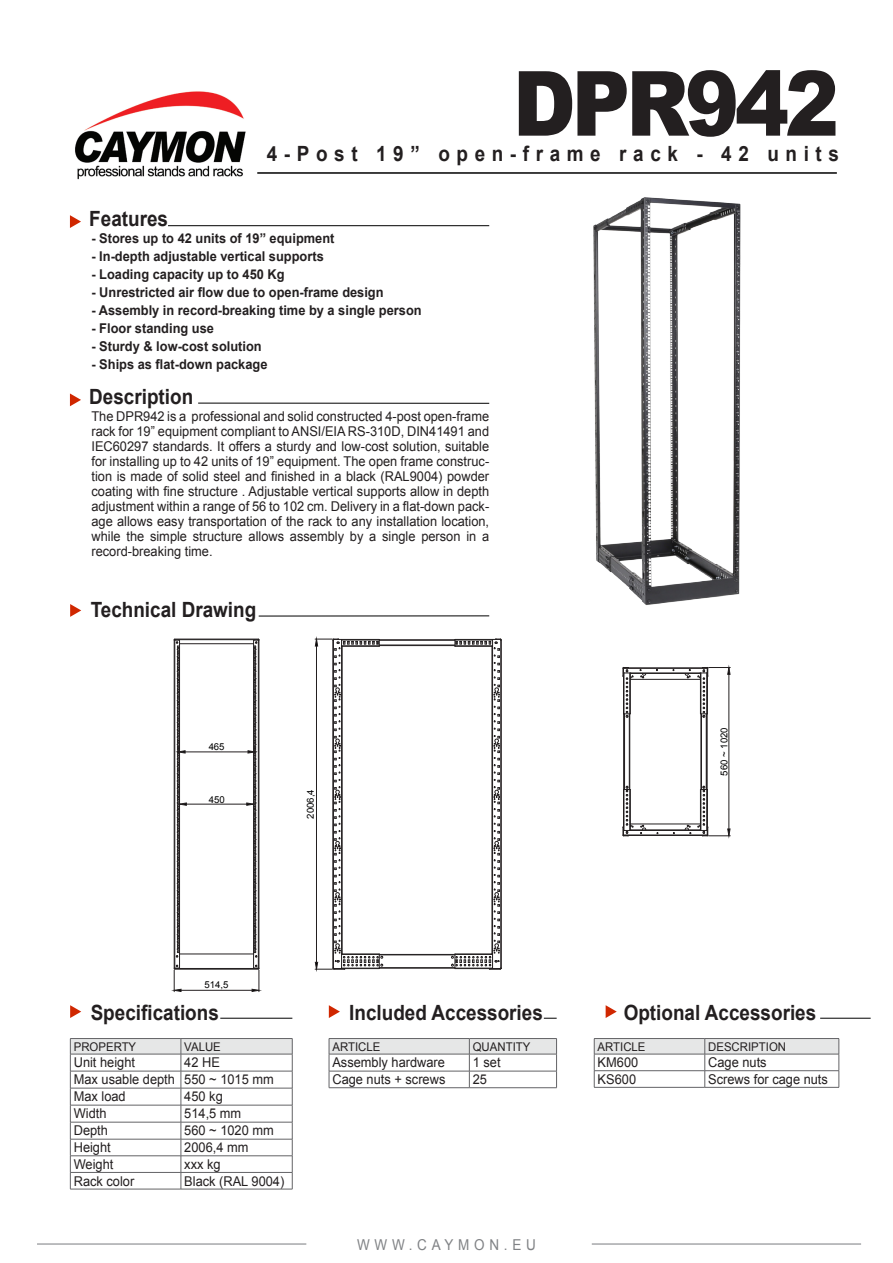
<style>
.page{position:relative;width:893px;height:1263px;background:#fff}
.page>*{position:absolute;margin:0;border:0;box-sizing:border-box;transform-origin:0 0}
.t1{font:900 90px "Arial";letter-spacing:-.05em;color:#231f20;scale:.9 1}
.t2{font:700 21px "Arial";color:#231f20;scale:.9 1}
.t3{font:700 21px "Arial";letter-spacing:.35em;color:#231f20;scale:.9 1}
.t4{font:15px "Arial";letter-spacing:.35em;color:#808285;scale:.9 1}
.t5{font:13.5px/15px "Arial";color:#231f20;text-align:justify;scale:.95 1}
.t6{font:700 13.5px "Arial";color:#231f20;scale:.95 1}
.t7{font:12px "Arial";color:#231f20;scale:.95 1}
.t8{font:9.6px "Arial";color:#000}
</style>
<div class="page">
<hr style="left:257px;top:172px;width:580px;height:2px;background:#000">
<hr style="left:168px;top:225px;width:321px;height:1px;background:#000">
<hr style="left:592px;top:1244px;width:269px;height:1px;background:#7a7c7f">
<hr style="left:37px;top:1244px;width:269px;height:1px;background:#7a7c7f">
<svg style="left:70px;top:215px;width:11px;height:13px"></svg>
<img style="left:75px;top:91px;width:171px;height:89px">
<hr style="left:259px;top:616px;width:230px;height:1px;background:#000">
<svg style="left:70px;top:604px;width:11px;height:13px"></svg>
<svg style="left:606px;top:1005px;width:11px;height:13px"></svg>
<svg style="left:70px;top:393px;width:11px;height:13px"></svg>
<hr style="left:198px;top:403px;width:291px;height:1px;background:#000">
<hr style="left:820px;top:1018px;width:51px;height:1px;background:#000">
<svg style="left:329px;top:1005px;width:11px;height:13px"></svg>
<svg style="left:544px;top:1018px;width:13px;height:1px"></svg>
<svg style="left:70px;top:1005px;width:11px;height:13px"></svg>
<hr style="left:220px;top:1018px;width:72px;height:1px;background:#000">
<svg style="left:594px;top:1038px;width:246px;height:49px"></svg>
<hr style="left:594px;top:1087px;width:111px;height:1px;background:#636366">
<hr style="left:705px;top:1087px;width:134px;height:1px;background:#636366">
<svg style="left:70px;top:1038px;width:223px;height:151px"></svg>
<hr style="left:70px;top:1189px;width:111px;height:1px;background:#636366">
<hr style="left:181px;top:1189px;width:111px;height:1px;background:#636366">
<svg style="left:329px;top:1038px;width:228px;height:49px"></svg>
<hr style="left:329px;top:1087px;width:140px;height:1px;background:#636366">
<hr style="left:469px;top:1087px;width:88px;height:1px;background:#636366">
<img style="left:593px;top:197px;width:148px;height:408px">
<hr style="left:175px;top:639px;width:83px;height:1px;background:#231f20">
<hr style="left:180px;top:643px;width:74px;height:1px;background:#231f20">
<hr style="left:174px;top:639px;width:1px;height:329px;background:#231f20">
<hr style="left:175px;top:640px;width:1px;height:328px;background:#231f20">
<hr style="left:179px;top:641px;width:1px;height:326px;background:#231f20">
<hr style="left:253px;top:641px;width:1px;height:326px;background:#231f20">
<hr style="left:258px;top:640px;width:1px;height:328px;background:#231f20">
<hr style="left:259px;top:639px;width:1px;height:329px;background:#231f20">
<hr style="left:180px;top:954px;width:74px;height:1px;background:#231f20">
<hr style="left:175px;top:968px;width:83px;height:1px;background:#231f20">
<hr style="left:175px;top:969px;width:83px;height:1px;background:#231f20">
<hr style="left:379px;top:639px;width:76px;height:1px;background:#231f20">
<hr style="left:379px;top:640px;width:76px;height:1px;background:#231f20">
<hr style="left:379px;top:645px;width:76px;height:1px;background:#231f20">
<hr style="left:342px;top:954px;width:151px;height:1px;background:#231f20">
<hr style="left:379px;top:955px;width:76px;height:1px;background:#231f20">
<hr style="left:379px;top:967px;width:76px;height:1px;background:#231f20">
<hr style="left:379px;top:968px;width:114px;height:1px;background:#231f20">
<hr style="left:181px;top:990px;width:71px;height:1px;background:#231f20">
<svg style="left:173px;top:965px;width:9px;height:27px"></svg>
<svg style="left:251px;top:965px;width:9px;height:27px"></svg>
<hr style="left:186px;top:804px;width:61px;height:1px;background:#231f20">
<hr style="left:185px;top:752px;width:63px;height:1px;background:#231f20">
<svg style="left:174px;top:639px;width:13px;height:318px"></svg>
<svg style="left:246px;top:639px;width:14px;height:318px"></svg>
<svg style="left:451px;top:639px;width:51px;height:331px"></svg>
<svg style="left:315px;top:638px;width:68px;height:332px"></svg>
<hr style="left:623px;top:835px;width:84px;height:1px;background:#231f20">
<hr style="left:631px;top:830px;width:69px;height:1px;background:#231f20">
<hr style="left:630px;top:824px;width:70px;height:1px;background:#231f20">
<hr style="left:707px;top:714px;width:1px;height:75px;background:#231f20">
<hr style="left:706px;top:714px;width:1px;height:75px;background:#231f20">
<hr style="left:701px;top:673px;width:1px;height:157px;background:#231f20">
<hr style="left:629px;top:714px;width:1px;height:75px;background:#231f20">
<hr style="left:624px;top:714px;width:1px;height:75px;background:#231f20">
<hr style="left:623px;top:714px;width:1px;height:75px;background:#231f20">
<hr style="left:630px;top:679px;width:70px;height:1px;background:#231f20">
<hr style="left:624px;top:673px;width:83px;height:1px;background:#231f20">
<hr style="left:623px;top:668px;width:84px;height:1px;background:#231f20">
<svg style="left:685px;top:825px;width:6px;height:9px"></svg>
<svg style="left:640px;top:825px;width:6px;height:9px"></svg>
<svg style="left:623px;top:786px;width:10px;height:49px"></svg>
<svg style="left:685px;top:669px;width:6px;height:9px"></svg>
<svg style="left:640px;top:669px;width:6px;height:9px"></svg>
<svg style="left:623px;top:667px;width:10px;height:50px"></svg>
<hr style="left:729px;top:674px;width:1px;height:155px;background:#231f20">
<svg style="left:697px;top:667px;width:34px;height:50px"></svg>
<svg style="left:697px;top:786px;width:34px;height:50px"></svg>
<p class="t1" style="left:513px;top:38px;width:364px">DPR942</p>
<h2 class="t2" style="left:89px;top:203px;width:89px">Features</h2>
<p class="t3" style="left:267px;top:139px;width:637px">4-Post 19” open-frame rack - 42 units</p>
<p class="t6" style="left:91px;top:229px;width:257px">- Stores up to 42 units of 19” equipment</p>
<p class="t6" style="left:91px;top:247px;width:246px">- In-depth adjustable vertical supports</p>
<p class="t6" style="left:91px;top:265px;width:205px">- Loading capacity up to 450 Kg</p>
<p class="t6" style="left:91px;top:283px;width:309px">- Unrestricted air flow due to open-frame design</p>
<p class="t6" style="left:91px;top:301px;width:349px">- Assembly in record-breaking time by a single person</p>
<p class="t6" style="left:91px;top:319px;width:131px">- Floor standing use</p>
<p class="t6" style="left:91px;top:337px;width:181px">- Sturdy &amp; low-cost solution</p>
<p class="t6" style="left:91px;top:355px;width:187px">- Ships as flat-down package</p>
<p class="t5" style="left:91px;top:409px;width:420px">The DPR942 is a professional and solid constructed 4-post open-frame rack for 19” equipment compliant to ANSI/EIA RS-310D, DIN41491 and IEC60297 standards. It offers a sturdy and low-cost solution, suitable for installing up to 42 units of 19” equipment. The open frame construc&shy;tion is made of solid steel and finished in a black (RAL9004) powder coating with fine structure . Adjustable vertical supports allow in depth adjustment within a range of 56 to 102 cm. Delivery in a flat-down pack&shy;age allows easy transportation of the rack to any installation location, while the simple structure allows assembly by a single person in a record-breaking time.</p>
<h2 class="t2" style="left:89px;top:382px;width:117px">Description</h2>
<h2 class="t2" style="left:91px;top:594px;width:185px">Technical Drawing</h2>
<p class="t8" style="left:209px;top:740px;width:17px">465</p>
<p class="t8" style="left:209px;top:793px;width:17px">450</p>
<p class="t8" style="left:304px;top:819px;width:31px;rotate:-90deg">2006,4</p>
<p class="t8" style="left:717px;top:776px;width:50px;rotate:-90deg">560 ~ 1020</p>
<p class="t8" style="left:205px;top:978px;width:25px">514,5</p>
<h2 class="t2" style="left:91px;top:998px;width:144px">Specifications</h2>
<h2 class="t2" style="left:349px;top:998px;width:217px">Included Accessories</h2>
<p class="t7" style="left:74px;top:1038px;width:67px">PROPERTY</p>
<p class="t7" style="left:184px;top:1038px;width:40px">VALUE</p>
<p class="t5" style="left:74px;top:1055px;width:66px">Unit height</p>
<p class="t5" style="left:184px;top:1055px;width:39px">42 HE</p>
<p class="t5" style="left:74px;top:1072px;width:108px">Max usable depth</p>
<p class="t5" style="left:184px;top:1072px;width:96px">550 ~ 1015 mm</p>
<p class="t5" style="left:74px;top:1089px;width:56px">Max load</p>
<p class="t5" style="left:184px;top:1089px;width:42px">450 kg</p>
<p class="t5" style="left:74px;top:1106px;width:36px">Width</p>
<p class="t5" style="left:184px;top:1106px;width:62px">514,5 mm</p>
<p class="t5" style="left:74px;top:1123px;width:38px">Depth</p>
<p class="t5" style="left:184px;top:1123px;width:96px">560 ~ 1020 mm</p>
<p class="t5" style="left:74px;top:1140px;width:41px">Height</p>
<p class="t5" style="left:184px;top:1140px;width:69px">2006,4 mm</p>
<p class="t5" style="left:74px;top:1157px;width:43px">Weight</p>
<p class="t5" style="left:184px;top:1157px;width:40px">xxx kg</p>
<p class="t5" style="left:74px;top:1173px;width:65px">Rack color</p>
<p class="t5" style="left:184px;top:1173px;width:107px">Black (RAL 9004)</p>
<p class="t7" style="left:332px;top:1038px;width:52px">ARTICLE</p>
<p class="t7" style="left:473px;top:1038px;width:62px">QUANTITY</p>
<p class="t5" style="left:332px;top:1055px;width:120px">Assembly hardware</p>
<p class="t5" style="left:473px;top:1055px;width:31px">1 set</p>
<p class="t5" style="left:332px;top:1072px;width:120px">Cage nuts + screws</p>
<p class="t5" style="left:473px;top:1072px;width:17px">25</p>
<p class="t4" style="left:357px;top:1234px;width:200px">WWW.CAYMON.EU</p>
<h2 class="t2" style="left:624px;top:998px;width:215px">Optional Accessories</h2>
<p class="t7" style="left:598px;top:1038px;width:52px">ARTICLE</p>
<p class="t7" style="left:708px;top:1038px;width:84px">DESCRIPTION</p>
<p class="t5" style="left:598px;top:1055px;width:44px">KM600</p>
<p class="t5" style="left:708px;top:1055px;width:63px">Cage nuts</p>
<p class="t5" style="left:598px;top:1071px;width:42px">KS600</p>
<p class="t5" style="left:708px;top:1071px;width:128px">Screws for cage nuts</p>
</div>
